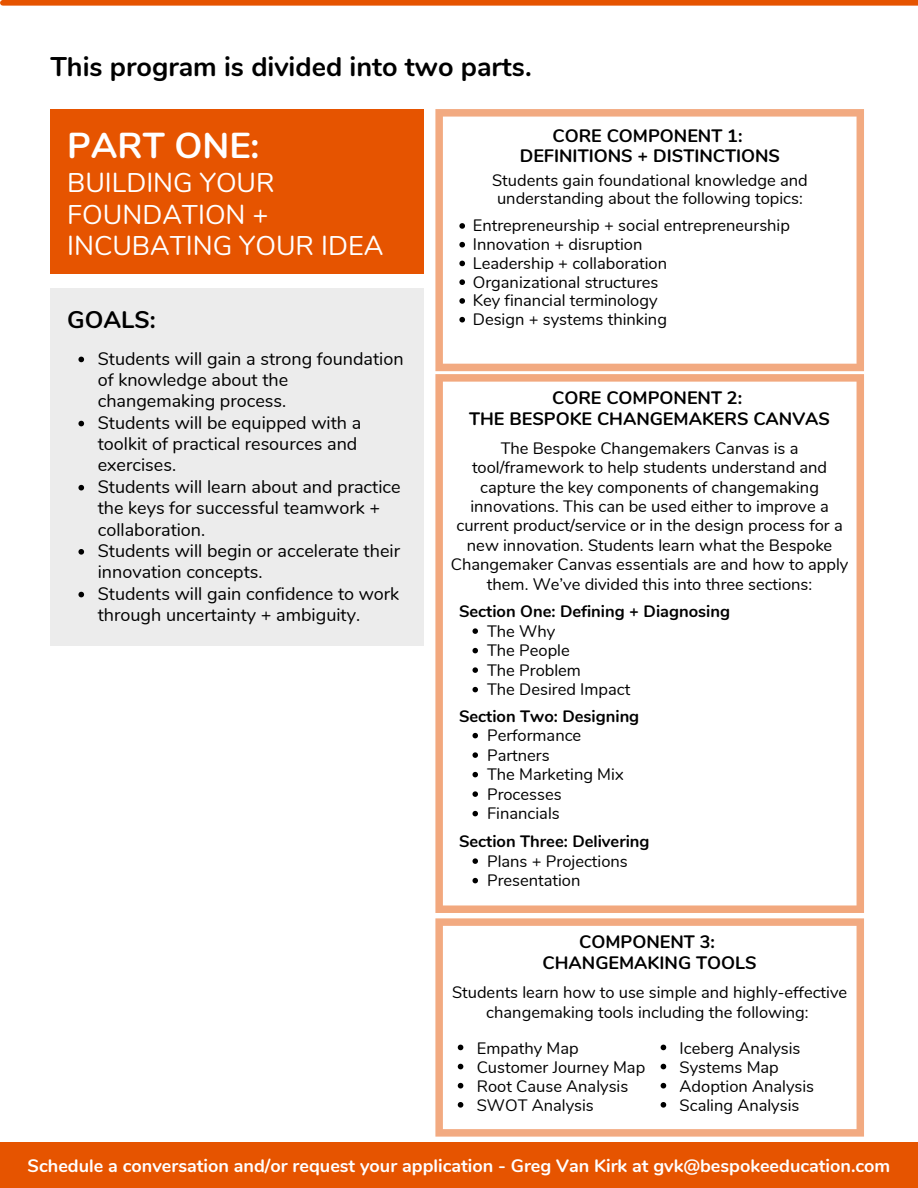
<style>
.page{position:relative;width:918px;height:1188px;background:#fff}
.page>*{position:absolute;margin:0;border:0;box-sizing:border-box;transform-origin:0 0}
.t1{font:700 36px "Nunito";color:#fff}
.t2{font:27px/31.5px "Nunito";color:#fff}
.t3{font:700 27px "Nunito";color:#000}
.t4{font:700 24px "Nunito";color:#000}
.t5{font:18px/21.3px "Nunito";color:#000}
.t6{font:700 18px/21.3px "Nunito";color:#000;text-align:center}
.t7{font:700 18px "Nunito";color:#fff}
.t8{font:16.5px/19.4px "Nunito";color:#000}
.t9{font:700 16.5px "Nunito";color:#000}
</style>
<div class="page">
<div style="left:3px;top:0;width:915px;height:6px;background:#e65400"></div>
<div style="left:0;top:1142px;width:918px;height:46px;background:#e65400"></div>
<div style="left:50px;top:109px;width:374px;height:164px;background:#e65400"></div>
<div style="left:50px;top:288px;width:374px;height:358px;background:#ececec"></div>
<svg style="left:435px;top:109px;width:429px;height:262px"></svg>
<svg style="left:78px;top:357px;width:6px;height:5px"></svg>
<svg style="left:78px;top:421px;width:6px;height:5px"></svg>
<svg style="left:78px;top:485px;width:6px;height:6px"></svg>
<svg style="left:78px;top:549px;width:6px;height:6px"></svg>
<svg style="left:78px;top:592px;width:6px;height:5px"></svg>
<svg style="left:459px;top:223px;width:6px;height:6px"></svg>
<svg style="left:459px;top:242px;width:6px;height:6px"></svg>
<svg style="left:459px;top:261px;width:6px;height:5px"></svg>
<svg style="left:459px;top:279px;width:6px;height:6px"></svg>
<svg style="left:459px;top:298px;width:6px;height:6px"></svg>
<svg style="left:459px;top:317px;width:6px;height:6px"></svg>
<svg style="left:435px;top:374px;width:429px;height:539px"></svg>
<svg style="left:473px;top:628px;width:5px;height:6px"></svg>
<svg style="left:473px;top:648px;width:5px;height:5px"></svg>
<svg style="left:473px;top:667px;width:5px;height:6px"></svg>
<svg style="left:473px;top:687px;width:5px;height:5px"></svg>
<svg style="left:473px;top:733px;width:5px;height:5px"></svg>
<svg style="left:473px;top:752px;width:5px;height:6px"></svg>
<svg style="left:473px;top:772px;width:5px;height:5px"></svg>
<svg style="left:473px;top:791px;width:5px;height:6px"></svg>
<svg style="left:473px;top:811px;width:5px;height:5px"></svg>
<svg style="left:473px;top:858px;width:5px;height:6px"></svg>
<svg style="left:473px;top:878px;width:5px;height:5px"></svg>
<svg style="left:435px;top:918px;width:429px;height:219px"></svg>
<svg style="left:458px;top:1045px;width:5px;height:5px"></svg>
<svg style="left:458px;top:1064px;width:5px;height:5px"></svg>
<svg style="left:458px;top:1083px;width:5px;height:6px"></svg>
<svg style="left:458px;top:1102px;width:5px;height:6px"></svg>
<svg style="left:661px;top:1045px;width:5px;height:5px"></svg>
<svg style="left:661px;top:1064px;width:5px;height:5px"></svg>
<svg style="left:661px;top:1083px;width:5px;height:6px"></svg>
<svg style="left:661px;top:1102px;width:5px;height:6px"></svg>
<h2 class="t3" style="left:50px;top:49px;width:483px">This program is divided into two parts.</h2>
<h1 class="t1" style="left:67px;top:122px;width:194px">PART ONE:</h1>
<h2 class="t2" style="left:67px;top:167px;width:318px">BUILDING YOUR<br>FOUNDATION +<br>INCUBATING YOUR IDEA</h2>
<h3 class="t4" style="left:67px;top:304px;width:90px">GOALS:</h3>
<p class="t5" style="left:98px;top:348px;width:307px">Students will gain a strong foundation of knowledge about the changemaking process.<br>Students will be equipped with a toolkit of practical resources and exercises.<br>Students will learn about and practice the keys for successful teamwork + collaboration.<br>Students will begin or accelerate their innovation concepts.<br>Students will gain confidence to work through uncertainty + ambiguity.</p>
<p class="t6" style="left:520px;top:126px;width:262px;line-height:20.2px">CORE COMPONENT 1:<br>DEFINITIONS + DISTINCTIONS</p>
<p class="t8" style="left:492px;top:171px;width:317px;line-height:18.8px;text-align:center">Students gain foundational knowledge and understanding about the following topics:</p>
<p class="t8" style="left:473px;top:217px;width:319px;line-height:18.8px">Entrepreneurship + social entrepreneurship<br>Innovation + disruption<br>Leadership + collaboration<br>Organizational structures<br>Key financial terminology<br>Design + systems thinking</p>
<p class="t6" style="left:469px;top:387px;width:362px">CORE COMPONENT 2:<br>THE BESPOKE CHANGEMAKERS CANVAS</p>
<p class="t8" style="left:451px;top:439px;width:399px;text-align:center">The Bespoke Changemakers Canvas is a tool/framework to help students understand and capture the key components of changemaking innovations. This can be used either to improve a current product/service or in the design process for a new innovation. Students learn what the Bespoke Changemaker Canvas essentials are and how to apply them. We’ve divided this into three sections:</p>
<p class="t8" style="left:487px;top:622px;width:145px">The Why<br>The People<br>The Problem<br>The Desired Impact</p>
<p class="t8" style="left:487px;top:726px;width:138px">Performance<br>Partners<br>The Marketing Mix<br>Processes<br>Financials</p>
<p class="t8" style="left:487px;top:852px;width:142px">Plans + Projections<br>Presentation</p>
<p class="t9" style="left:459px;top:601px;width:273px">Section One: Defining + Diagnosing</p>
<p class="t9" style="left:459px;top:705px;width:182px">Section Two: Designing</p>
<p class="t9" style="left:459px;top:831px;width:192px">Section Three: Delivering</p>
<p class="t6" style="left:543px;top:932px;width:215px">COMPONENT 3:<br>CHANGEMAKING TOOLS</p>
<p class="t8" style="left:452px;top:983px;width:397px;text-align:center">Students learn how to use simple and highly-effective changemaking tools including the following:</p>
<p class="t8" style="left:477px;top:1039px;width:170px">Empathy Map<br>Customer Journey Map<br>Root Cause Analysis<br>SWOT Analysis</p>
<p class="t8" style="left:680px;top:1039px;width:136px">Iceberg Analysis<br>Systems Map<br>Adoption Analysis<br>Scaling Analysis</p>
<p class="t7" style="left:28px;top:1154px;width:864px">Schedule a conversation and/or request your application - Greg Van Kirk at gvk@bespokeeducation.com</p>
</div>
